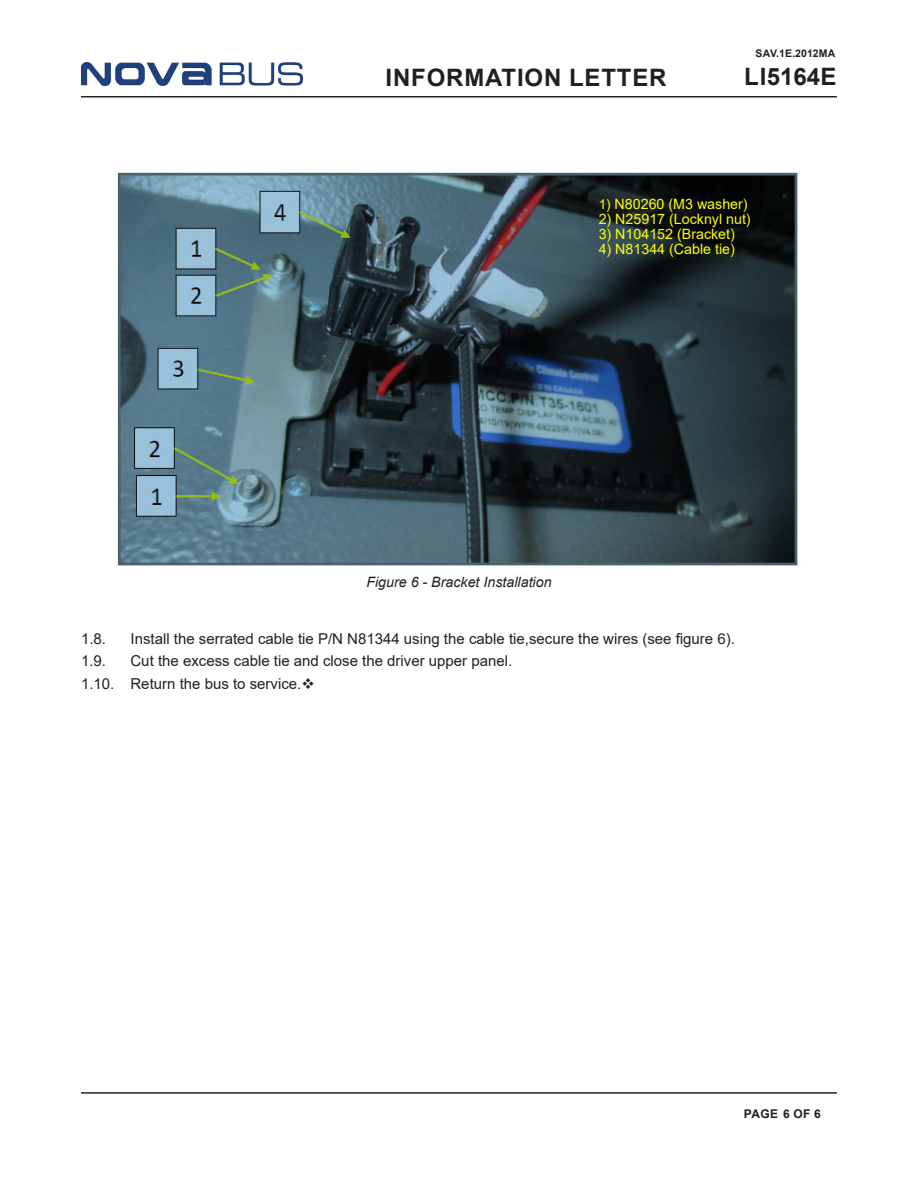
<style>
.page{position:relative;width:918px;height:1188px;background:#fff}
.page>*{position:absolute;margin:0;border:0;box-sizing:border-box;transform-origin:0 0}
.t1{font:700 24px "Arial";letter-spacing:.035em;color:#231f20}
.t2{font:700 24px "Arial";letter-spacing:.01em;color:#231f20}
.t3{font:15px "Arial";color:#231f20}
.PHOTO_TEXT{font:14.25px "Arial";color:#ff0}
.t4{font:italic 14.25px "Arial";color:#231f20}
.t5{font:700 12px "Arial";letter-spacing:.035em;color:#231f20}
.t6{font:700 10.5px "Arial";letter-spacing:.01em;color:#231f20}
.s1{font-size:13.5px}
</style>
<div class="page">
<img style="left:118px;top:172px;width:680px;height:394px">
<img style="left:81px;top:63px;width:221px;height:23px">
<hr style="left:81px;top:96px;width:756px;height:2px;background:#242527">
<hr style="left:81px;top:1092px;width:756px;height:2px;background:#242527">
<h1 class="t1" style="left:386px;top:60px;width:282px">INFORMATION LETTER</h1>
<p class="t6" style="left:756px;top:46px;width:82px">SAV.1E.2012MA</p>
<h1 class="t2" style="left:744px;top:60px;width:94px">LI5164E</h1>
<p class="PHOTO_TEXT" style="left:599px;top:194px;width:151px"><span class="s1">1)</span> N80260 (M3 washer)</p>
<p class="PHOTO_TEXT" style="left:599px;top:209px;width:154px">2) N25917 (Locknyl nut)</p>
<p class="PHOTO_TEXT" style="left:599px;top:224px;width:138px">3) N104152 (Bracket)</p>
<p class="PHOTO_TEXT" style="left:599px;top:239px;width:138px">4) N81344 (Cable tie)</p>
<p class="t4" style="left:366px;top:573px;width:187px">Figure 6 - Bracket Installation</p>
<p class="t3" style="left:81px;top:628px;width:27px">1.8.</p>
<p class="t3" style="left:130px;top:628px;width:606px">Install the serrated cable tie P/N N81344 using the cable tie,secure the wires (see figure 6).</p>
<p class="t3" style="left:81px;top:651px;width:27px">1.9.</p>
<p class="t3" style="left:130px;top:651px;width:383px">Cut the excess cable tie and close the driver upper panel.</p>
<p class="t3" style="left:81px;top:674px;width:235px">1.10. Return the bus to service.❖</p>
<p class="t5" style="left:744px;top:1106px;width:78px">PAGE 6 OF 6</p>
</div>
